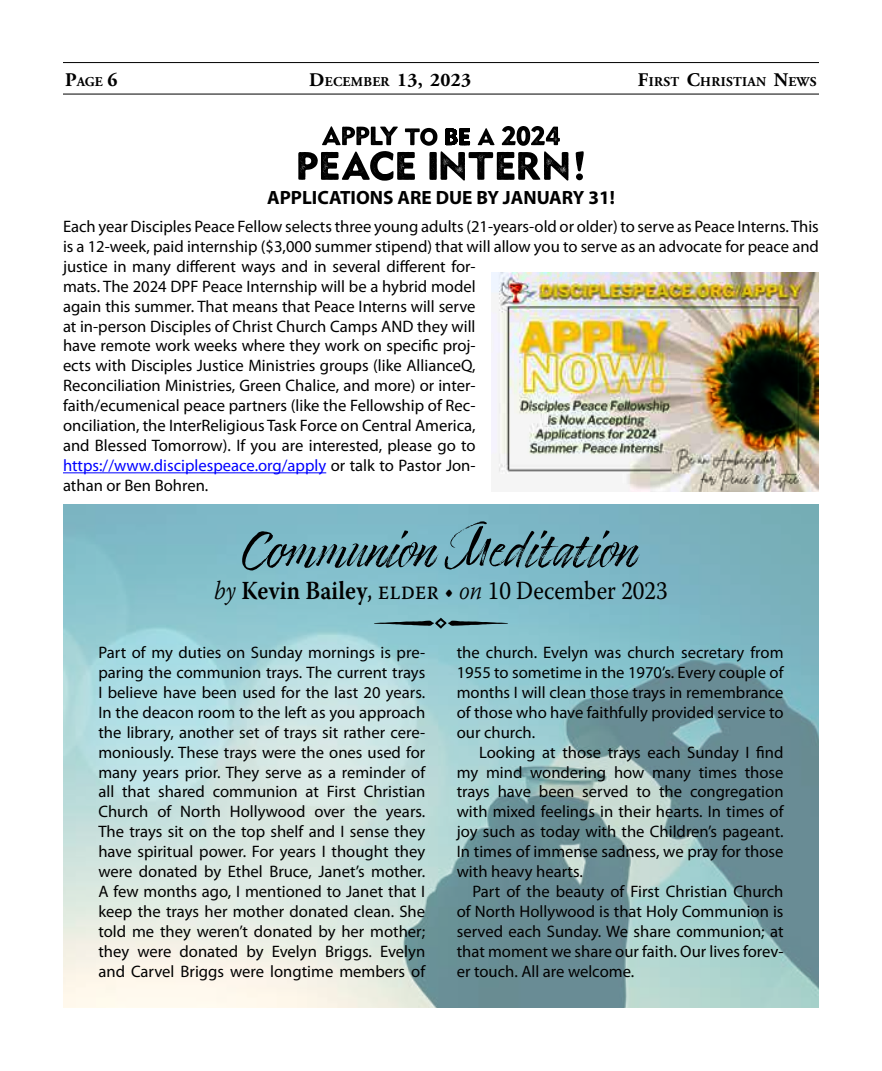
<style>
.page{position:relative;width:882px;height:1071px;background:#fff}
.page>*{position:absolute;margin:0;border:0;box-sizing:border-box;transform-origin:0 0}
.t1{font:25.9px "Warnock Pro";color:#000;scale:.89 1}
.t2{font:700 19.25px "Myriad Pro";color:#000}
.t3{font:700 19.25px "Adobe Garamond Pro";letter-spacing:.015em;color:#000}
.t4{font:16.62px/19.9px "Myriad Pro";color:#000;text-align:justify}
.t5{font:700 13.47px "Adobe Garamond Pro";letter-spacing:.025em;color:#000}
.s1{font-size:19.25px}
.s2{font-size:13.47px}
.s3{color:#00f}
.s4{font-weight:300;font-style:italic}
.s5{font-weight:600}
</style>
<div class="page">
<hr style="left:63px;top:94px;width:756px;height:1px;background:#000">
<hr style="left:63px;top:62px;width:756px;height:1px;background:#000">
<hr style="left:63px;top:472px;width:263px;height:1px;background:#00f">
<svg style="left:298px;top:126px;width:286px;height:55px"></svg>
<img style="left:491px;top:272px;width:328px;height:219px">
<svg style="left:63px;top:504px;width:756px;height:504px;background:#a0c4c8"></svg>
<svg style="left:242px;top:521px;width:398px;height:49px;background:#6799a5"></svg>
<svg style="left:374px;top:618px;width:134px;height:11px"></svg>
<p class="t5" style="left:65px;top:73px;width:54px"><span class="s1">P</span>AGE <span class="s1">6</span></p>
<p class="t3" style="left:309px;top:68px;width:164px">D<span class="s2">ECEMBER</span> 13, 2023</p>
<p class="t5" style="left:638px;top:73px;width:180px"><span class="s1">F</span>IRST <span class="s1">C</span>HRISTIAN <span class="s1">N</span>EWS</p>
<p class="t2" style="left:267px;top:185px;width:349px">APPLICATIONS ARE DUE BY JANUARY 31!</p>
<p class="t4" style="left:63px;top:216px;width:757px;text-align:left">Each year Disciples Peace Fellow selects three young adults (21-years-old or older) to serve as Peace Interns. This is a 12-week, paid internship ($3,000 summer stipend) that will allow you to serve as an advocate for peace and justice in many different ways and in several different for-<br>mats. The 2024 DPF Peace Internship will be a hybrid model<br>again this summer. That means that Peace Interns will serve<br>at in-person Disciples of Christ Church Camps AND they will<br>have remote work weeks where they work on specific proj-<br>ects with Disciples Justice Ministries groups (like AllianceQ,<br>Reconciliation Ministries, Green Chalice, and more) or inter-<br>faith/ecumenical peace partners (like the Fellowship of Rec-<br>onciliation, the InterReligious Task Force on Central America,<br>and Blessed Tomorrow). If you are interested, please go to<br><span class="s3">https://www.disciplespeace.org/apply</span> or talk to Pastor Jon-<br>athan or Ben Bohren.</p>
<h1 class="t1" style="left:214px;top:574px;width:511px"><span class="s4">by</span> <span class="s5">Kevin Bailey</span>, elder • <span class="s4">on</span> 10 December 2023</h1>
<p class="t4" style="left:98px;top:642px;width:328px">Part of my duties on Sunday mornings is pre&shy;paring the communion trays. The current trays I believe have been used for the last 20 years.<br>In the deacon room to the left as you approach the library, another set of trays sit rather cere&shy;moniously. These trays were the ones used for many years prior. They serve as a reminder of all that shared communion at First Christian Church of North Hollywood over the years.<br>The trays sit on the top shelf and I sense they have spiritual power. For years I thought they were donated by Ethel Bruce, Janet’s mother.<br>A few months ago, I mentioned to Janet that I keep the trays her mother donated clean. She told me they weren’t donated by her mother; they were donated by Evelyn Briggs. Evelyn and Carvel Briggs were longtime members of</p>
<p class="t4" style="left:457px;top:642px;width:328px">the church. Evelyn was church secretary from 1955 to sometime in the 1970’s. Every couple of months I will clean those trays in remembrance of those who have faithfully provided service to our church.</p>
<p class="t4" style="left:457px;top:742px;width:328px;text-indent:22px">Looking at those trays each Sunday I find my mind wondering how many times those trays have been served to the congregation with mixed feelings in their hearts. In times of joy such as today with the Children’s pageant.<br>In times of immense sadness, we pray for those with heavy hearts.</p>
<p class="t4" style="left:457px;top:881px;width:328px;text-indent:16px">Part of the beauty of First Christian Church of North Hollywood is that Holy Communion is served each Sunday. We share communion; at that moment we share our faith. Our lives forev&shy;er touch. All are welcome.</p>
</div>
